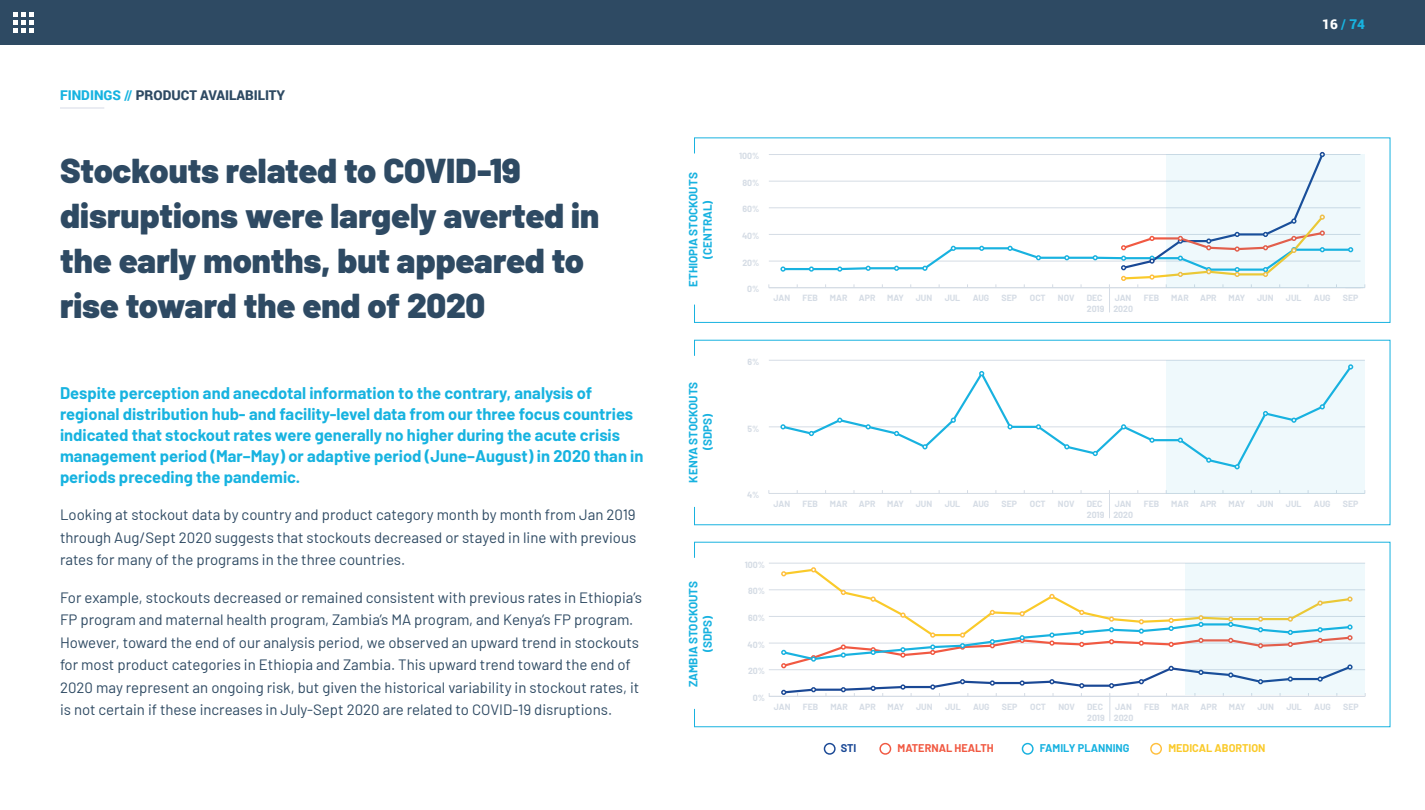
<style>
.page{position:relative;width:1425px;height:810px;background:#fff}
.page>*{position:absolute;margin:0;border:0;box-sizing:border-box;transform-origin:0 0}
.t1{font:900 34.5px/45px "Barlow";letter-spacing:-.005em;color:#2e4a63}
.t2{font:700 16.5px/21px "Barlow";color:#17b3e0}
.t3{font:15px/22.5px "Barlow";color:#2e4a63;text-align:justify}
.t4{font:900 13.5px "Roboto";color:#2e4a63}
.t5{font:900 13.5px "Roboto";color:#17b3e0}
.t6{font:700 11.7px/14px "Barlow";color:#18b2e0;text-align:center}
.t7{font:700 10.95px "Barlow";color:#faca2a}
.t8{font:700 10.95px "Barlow";color:#f15942}
.t9{font:700 10.95px "Barlow";color:#18b2e0}
.t10{font:700 10.95px "Barlow";color:#1a4895}
.t11{font:700 8.77px "Barlow";color:#d5dce5}
.s1{color:#17b3e0}
.s2{color:#fff}
</style>
<div class="page">
<div style="left:0;top:0;width:1425px;height:45px;background:#2e4a63"></div>
<svg style="left:14px;top:12px;width:20px;height:21px"></svg>
<hr style="left:60px;top:108px;width:44px;height:1px;background:#d6dbe6">
<svg style="left:694px;top:137px;width:697px;height:186px"></svg>
<svg style="left:694px;top:339px;width:697px;height:186px"></svg>
<svg style="left:694px;top:541px;width:697px;height:186px"></svg>
<div style="left:824px;top:743px;width:12px;height:12px;border:1px solid #1a4895;border-radius:50%"></div>
<svg style="left:880px;top:744px;width:11px;height:10px"></svg>
<div style="left:879px;top:743px;width:12px;height:12px;border:1px solid #f15942;border-radius:50%"></div>
<div style="left:1022px;top:743px;width:12px;height:12px;border:1px solid #18b2e0;border-radius:50%"></div>
<svg style="left:1151px;top:744px;width:10px;height:10px"></svg>
<div style="left:1150px;top:743px;width:12px;height:12px;border:1px solid #ffc03f;border-radius:50%"></div>
<svg style="left:1093px;top:152px;width:232px;height:160px"></svg>
<svg style="left:1109px;top:490px;width:1px;height:28px"></svg>
<svg style="left:781px;top:567px;width:572px;height:154px"></svg>
<svg style="left:1166px;top:154px;width:199px;height:134px;fill:#eff9fc"></svg>
<div style="left:1166px;top:360px;width:199px;height:134px;background:#eff9fc"></div>
<svg style="left:1185px;top:563px;width:180px;height:132px;fill:#eff9fc"></svg>
<p class="t4" style="left:60px;top:86px;width:227px"><span class="s1">FINDINGS //</span> PRODUCT AVAILABILITY</p>
<h1 class="t1" style="left:60px;top:146px;width:541px">Stockouts related to COVID-19 disruptions were largely averted in the early months, but appeared to rise toward the end of 2020</h1>
<p class="t2" style="left:60px;top:381px;width:585px">Despite perception and anecdotal information to the contrary, analysis of regional distribution hub- and facility-level data from our three focus countries indicated that stockout rates were generally no higher during the acute crisis management period (Mar–May) or adaptive period (June–August) in 2020 than in periods preceding the pandemic.</p>
<p class="t3" style="left:60px;top:503px;width:578px">Looking at stockout data by country and product category month by month from Jan 2019 through Aug/Sept 2020 suggests that stockouts decreased or stayed in line with previous rates for many of the programs in the three countries.</p>
<p class="t3" style="left:60px;top:585px;width:583px;text-align:left">For example, stockouts decreased or remained consistent with previous rates in Ethiopia’s FP program and maternal health program, Zambia’s MA program, and Kenya’s FP program.<br>However, toward the end of our analysis period, we observed an upward trend in stockouts for most product categories in Ethiopia and Zambia. This upward trend toward the end of 2020 may represent an ongoing risk, but given the historical variability in stockout rates, it is not certain if these increases in July-Sept 2020 are related to COVID-19 disruptions.</p>
<p class="t5" style="left:1322px;top:15px;width:44px"><span class="s2">16</span> / 74</p>
<p class="t6" style="left:686px;top:287px;width:116px;rotate:-90deg">ETHIOPIA STOCKOUTS (CENTRAL)</p>
<p class="t6" style="left:686px;top:483px;width:102px;rotate:-90deg">KENYA STOCKOUTS (SDPS)</p>
<p class="t6" style="left:686px;top:687px;width:108px;rotate:-90deg">ZAMBIA STOCKOUTS (SDPS)</p>
<p class="t11" style="left:739px;top:150px;width:22px">100%</p>
<p class="t11" style="left:743px;top:176px;width:18px">80%</p>
<p class="t11" style="left:743px;top:203px;width:18px">60%</p>
<p class="t11" style="left:742px;top:229px;width:19px">40%</p>
<p class="t11" style="left:742px;top:256px;width:19px">20%</p>
<p class="t11" style="left:747px;top:283px;width:14px">0%</p>
<p class="t11" style="left:774px;top:292px;width:18px">JAN</p>
<p class="t11" style="left:803px;top:292px;width:17px">FEB</p>
<p class="t11" style="left:830px;top:292px;width:19px">MAR</p>
<p class="t11" style="left:859px;top:292px;width:18px">APR</p>
<p class="t11" style="left:887px;top:292px;width:18px">MAY</p>
<p class="t11" style="left:916px;top:292px;width:18px">JUN</p>
<p class="t11" style="left:945px;top:292px;width:17px">JUL</p>
<p class="t11" style="left:973px;top:292px;width:18px">AUG</p>
<p class="t11" style="left:1002px;top:292px;width:17px">SEP</p>
<p class="t11" style="left:1030px;top:292px;width:17px">OCT</p>
<p class="t11" style="left:1058px;top:292px;width:18px">NOV</p>
<p class="t11" style="left:1087px;top:292px;width:17px">DEC</p>
<p class="t11" style="left:1115px;top:292px;width:18px">JAN</p>
<p class="t11" style="left:1144px;top:292px;width:17px">FEB</p>
<p class="t11" style="left:1171px;top:292px;width:19px">MAR</p>
<p class="t11" style="left:1200px;top:292px;width:18px">APR</p>
<p class="t11" style="left:1229px;top:292px;width:18px">MAY</p>
<p class="t11" style="left:1257px;top:292px;width:18px">JUN</p>
<p class="t11" style="left:1286px;top:292px;width:17px">JUL</p>
<p class="t11" style="left:1314px;top:292px;width:18px">AUG</p>
<p class="t11" style="left:1343px;top:292px;width:17px">SEP</p>
<p class="t11" style="left:1087px;top:303px;width:48px">2019 2020</p>
<p class="t11" style="left:748px;top:355px;width:13px">6%</p>
<p class="t11" style="left:748px;top:422px;width:13px">5%</p>
<p class="t11" style="left:747px;top:488px;width:14px">4%</p>
<p class="t11" style="left:774px;top:498px;width:18px">JAN</p>
<p class="t11" style="left:803px;top:498px;width:17px">FEB</p>
<p class="t11" style="left:830px;top:498px;width:19px">MAR</p>
<p class="t11" style="left:859px;top:498px;width:18px">APR</p>
<p class="t11" style="left:887px;top:498px;width:18px">MAY</p>
<p class="t11" style="left:916px;top:498px;width:18px">JUN</p>
<p class="t11" style="left:945px;top:498px;width:17px">JUL</p>
<p class="t11" style="left:973px;top:498px;width:18px">AUG</p>
<p class="t11" style="left:1002px;top:498px;width:17px">SEP</p>
<p class="t11" style="left:1030px;top:498px;width:17px">OCT</p>
<p class="t11" style="left:1058px;top:498px;width:18px">NOV</p>
<p class="t11" style="left:1087px;top:498px;width:17px">DEC</p>
<p class="t11" style="left:1115px;top:498px;width:18px">JAN</p>
<p class="t11" style="left:1144px;top:498px;width:17px">FEB</p>
<p class="t11" style="left:1171px;top:498px;width:19px">MAR</p>
<p class="t11" style="left:1200px;top:498px;width:18px">APR</p>
<p class="t11" style="left:1229px;top:498px;width:18px">MAY</p>
<p class="t11" style="left:1257px;top:498px;width:18px">JUN</p>
<p class="t11" style="left:1286px;top:498px;width:17px">JUL</p>
<p class="t11" style="left:1314px;top:498px;width:18px">AUG</p>
<p class="t11" style="left:1343px;top:498px;width:17px">SEP</p>
<p class="t11" style="left:1087px;top:509px;width:48px">2019 2020</p>
<p class="t11" style="left:745px;top:558px;width:22px">100%</p>
<p class="t11" style="left:748px;top:585px;width:18px">80%</p>
<p class="t11" style="left:748px;top:611px;width:18px">60%</p>
<p class="t11" style="left:748px;top:638px;width:19px">40%</p>
<p class="t11" style="left:748px;top:665px;width:19px">20%</p>
<p class="t11" style="left:753px;top:691px;width:14px">0%</p>
<p class="t11" style="left:774px;top:700px;width:18px">JAN</p>
<p class="t11" style="left:803px;top:700px;width:17px">FEB</p>
<p class="t11" style="left:830px;top:700px;width:19px">MAR</p>
<p class="t11" style="left:859px;top:700px;width:18px">APR</p>
<p class="t11" style="left:888px;top:700px;width:18px">MAY</p>
<p class="t11" style="left:916px;top:700px;width:18px">JUN</p>
<p class="t11" style="left:945px;top:700px;width:17px">JUL</p>
<p class="t11" style="left:973px;top:700px;width:18px">AUG</p>
<p class="t11" style="left:1002px;top:700px;width:17px">SEP</p>
<p class="t11" style="left:1030px;top:700px;width:17px">OCT</p>
<p class="t11" style="left:1058px;top:700px;width:18px">NOV</p>
<p class="t11" style="left:1087px;top:700px;width:17px">DEC</p>
<p class="t11" style="left:1115px;top:700px;width:18px">JAN</p>
<p class="t11" style="left:1144px;top:700px;width:17px">FEB</p>
<p class="t11" style="left:1172px;top:700px;width:19px">MAR</p>
<p class="t11" style="left:1201px;top:700px;width:18px">APR</p>
<p class="t11" style="left:1229px;top:700px;width:18px">MAY</p>
<p class="t11" style="left:1257px;top:700px;width:18px">JUN</p>
<p class="t11" style="left:1286px;top:700px;width:17px">JUL</p>
<p class="t11" style="left:1314px;top:700px;width:18px">AUG</p>
<p class="t11" style="left:1343px;top:700px;width:17px">SEP</p>
<p class="t11" style="left:1087px;top:711px;width:48px">2019 2020</p>
<p class="t10" style="left:841px;top:740px;width:17px">STI</p>
<p class="t8" style="left:898px;top:740px;width:98px">MATERNAL HEALTH</p>
<p class="t9" style="left:1040px;top:740px;width:91px">FAMILY PLANNING</p>
<p class="t7" style="left:1168px;top:740px;width:99px">MEDICAL ABORTION</p>
</div>
